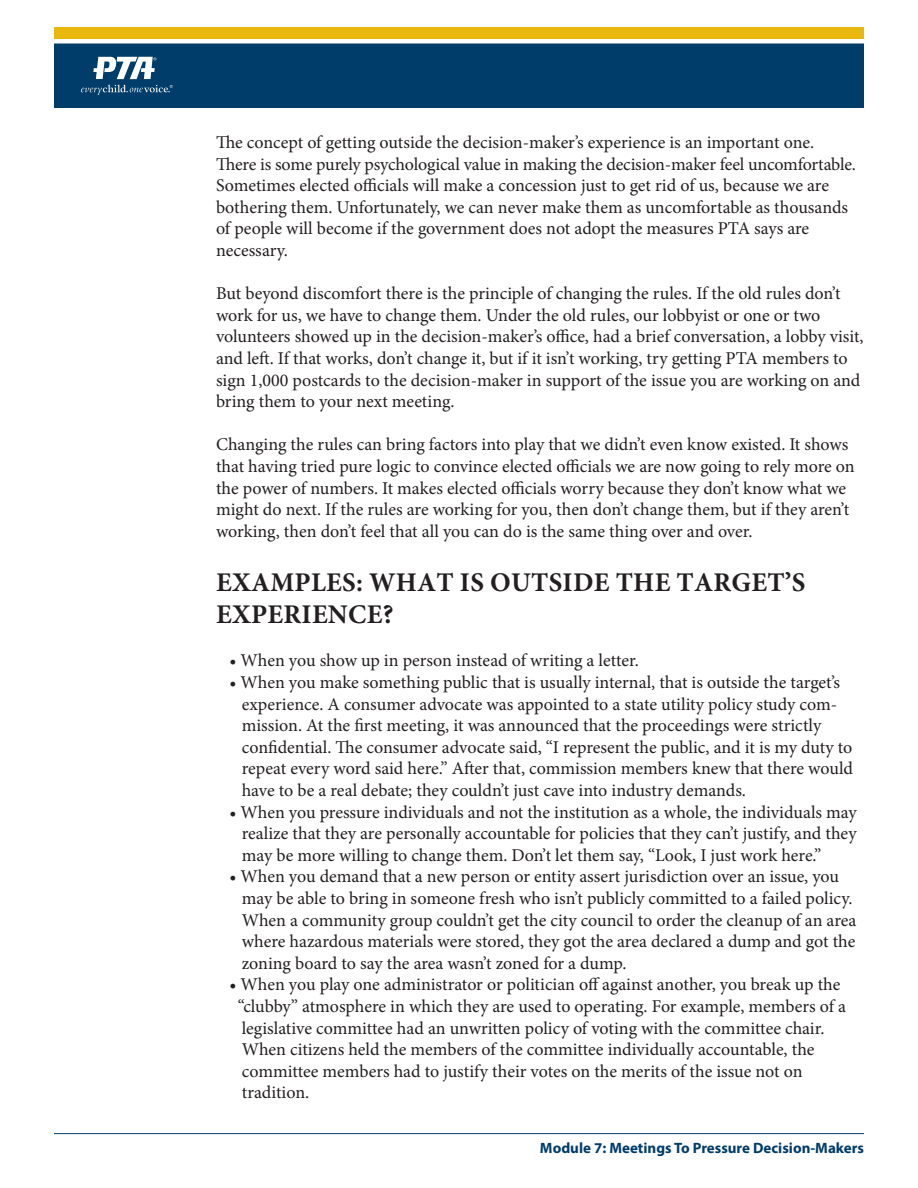
<style>
.page{position:relative;width:918px;height:1188px;background:#fff}
.page>*{position:absolute;margin:0;border:0;box-sizing:border-box;transform-origin:0 0}
.Subject_Sub-head{font:700 27px/32.4px "Minion Pro";letter-spacing:.01em;color:#231f20}
.Bullet_Indent{font:18px/21.6px "Minion Pro";letter-spacing:-.005em;color:#231f20}
.t1{font:700 15px "Myriad Pro";color:#003d6a}
</style>
<div class="page">
<div style="left:54px;top:27px;width:810px;height:13px;background:#e8b80e"></div>
<svg style="left:54px;top:39px;width:810px;height:69px;background:#114a74"></svg>
<svg style="left:81px;top:85px;width:92px;height:10px"></svg>
<svg style="left:93px;top:57px;width:63px;height:22px"></svg>
<hr style="left:54px;top:1133px;width:810px;height:1px;background:#003d6a">
<p class="Bullet_Indent" style="left:216px;top:132px;width:600px">The concept of getting outside the decision-maker’s experience is an important one.</p>
<p class="Bullet_Indent" style="left:216px;top:153px;width:641px">There is some purely psychological value in making the decision-maker feel uncomfortable.<br>Sometimes elected officials will make a concession just to get rid of us, because we are bothering them. Unfortunately, we can never make them as uncomfortable as thousands of people will become if the government does not adopt the measures PTA says are necessary.</p>
<p class="Bullet_Indent" style="left:216px;top:283px;width:649px">But beyond discomfort there is the principle of changing the rules. If the old rules don’t work for us, we have to change them. Under the old rules, our lobbyist or one or two volunteers showed up in the decision-maker’s office, had a brief conversation, a lobby visit, and left. If that works, don’t change it, but if it isn’t working, try getting PTA members to sign 1,000 postcards to the decision-maker in support of the issue you are working on and bring them to your next meeting.</p>
<p class="Bullet_Indent" style="left:216px;top:434px;width:640px">Changing the rules can bring factors into play that we didn’t even know existed. It shows that having tried pure logic to convince elected officials we are now going to rely more on the power of numbers. It makes elected officials worry because they don’t know what we might do next. If the rules are working for you, then don’t change them, but if they aren’t working, then don’t feel that all you can do is the same thing over and over.</p>
<p class="Subject_Sub-head" style="left:216px;top:566px;width:591px">EXAMPLES: WHAT IS OUTSIDE THE TARGET’S<br>EXPERIENCE?</p>
<p class="Bullet_Indent" style="left:230px;top:650px;width:411px">• When you show up in person instead of writing a letter.</p>
<p class="Bullet_Indent" style="left:242px;top:672px;width:613px;text-indent:-12px">• When you make something public that is usually internal, that is outside the target’s experience. A consumer advocate was appointed to a state utility policy study com&shy;mission. At the first meeting, it was announced that the proceedings were strictly confidential. The consumer advocate said, “I represent the public, and it is my duty to repeat every word said here.” After that, commission members knew that there would have to be a real debate; they couldn’t just cave into industry demands.</p>
<p class="Bullet_Indent" style="left:242px;top:801px;width:616px;text-align:justify;text-indent:-12px">• When you pressure individuals and not the institution as a whole, the individuals may realize that they are personally accountable for policies that they can’t justify, and they may be more willing to change them. Don’t let them say, “Look, I just work here.”</p>
<p class="Bullet_Indent" style="left:242px;top:866px;width:616px;text-indent:-12px">• When you demand that a new person or entity assert jurisdiction over an issue, you may be able to bring in someone fresh who isn’t publicly committed to a failed policy.<br>When a community group couldn’t get the city council to order the cleanup of an area where hazardous materials were stored, they got the area declared a dump and got the zoning board to say the area wasn’t zoned for a dump.</p>
<p class="Bullet_Indent" style="left:238px;top:974px;width:610px;text-indent:-8px">• When you play one administrator or politician off against another, you break up the “clubby” atmosphere in which they are used to operating. For example, members of a legislative committee had an unwritten policy of voting with the committee chair.<br>When citizens held the members of the committee individually accountable, the committee members had to justify their votes on the merits of the issue not on tradition.</p>
<p class="t1" style="left:540px;top:1138px;width:326px">Module 7: Meetings To Pressure Decision-Makers</p>
</div>
